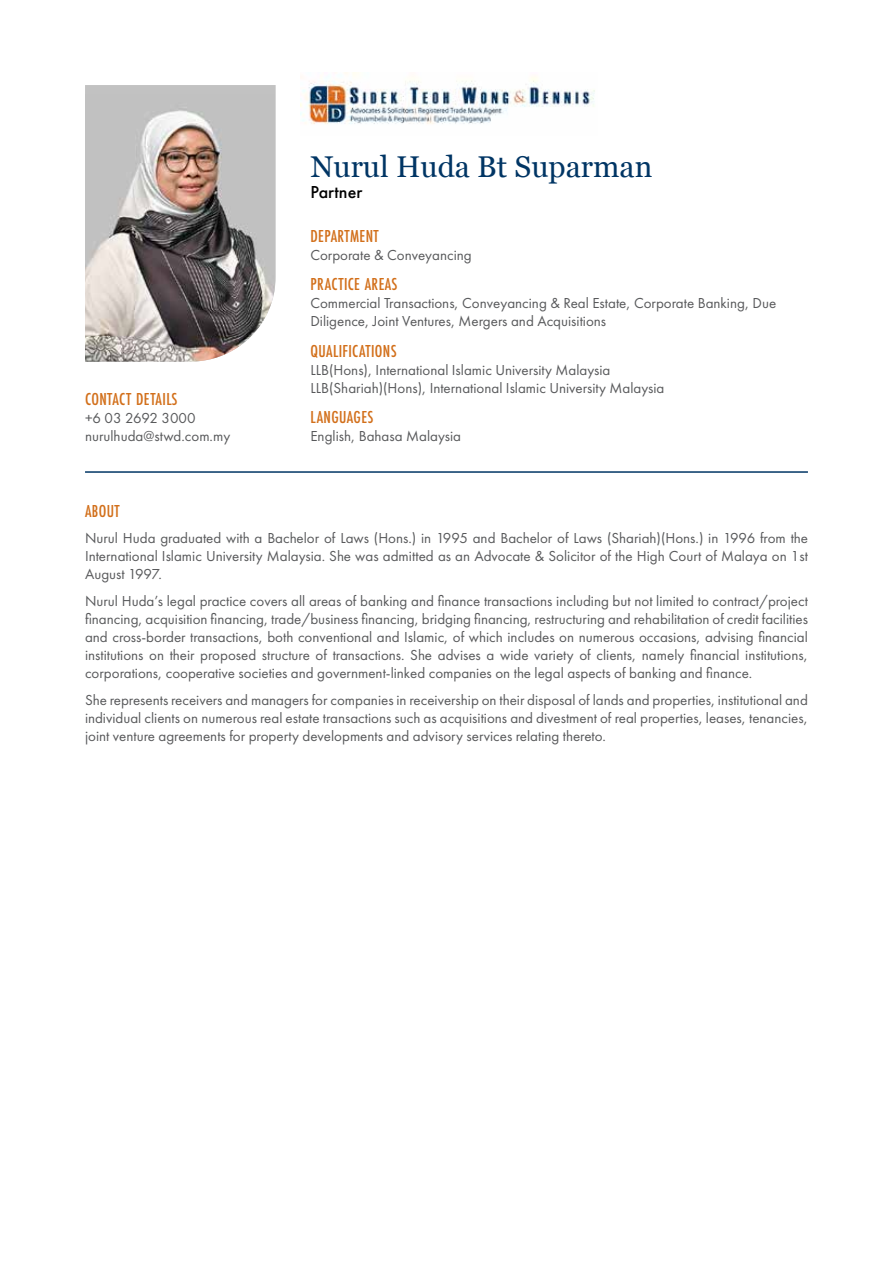
<style>
.page{position:relative;width:893px;height:1263px;background:#fff}
.page>*{position:absolute;margin:0;border:0;box-sizing:border-box;transform-origin:0 0}
.t1{font:30px "Georgia";color:#003564}
.t2{font:500 18px "Futura Condensed PT";letter-spacing:.02em;color:#d26f1a}
.t3{font:500 18px "Futura PT";color:#000}
.t4{font:15px/18px "Futura PT";color:#58595b}
</style>
<div class="page">
<svg style="left:85px;top:85px;width:191px;height:208px;background:#c4c4c4"></svg>
<img style="left:85px;top:94px;width:189px;height:268px">
<hr style="left:85px;top:471px;width:723px;height:2px;background:#003564">
<img style="left:301px;top:72px;width:294px;height:52px">
<p class="t2" style="left:85px;top:389px;width:94px">CONTACT DETAILS</p>
<p class="t4" style="left:85px;top:409px;width:147px">+6 03 2692 3000 nurulhuda@stwd.com.my</p>
<p class="t2" style="left:85px;top:500px;width:36px">ABOUT</p>
<h1 class="t1" style="left:310px;top:144px;width:343px">Nurul Huda Bt Suparman</h1>
<p class="t3" style="left:310px;top:181px;width:53px">Partner</p>
<p class="t2" style="left:310px;top:225px;width:70px">DEPARTMENT</p>
<p class="t4" style="left:310px;top:245px;width:163px">Corporate &amp; Conveyancing</p>
<p class="t2" style="left:310px;top:274px;width:88px">PRACTICE AREAS</p>
<p class="t4" style="left:310px;top:294px;width:467px">Commercial Transactions, Conveyancing &amp; Real Estate, Corporate Banking, Due<br>Diligence, Joint Ventures, Mergers and Acquisitions</p>
<p class="t2" style="left:310px;top:340px;width:88px">QUALIFICATIONS</p>
<p class="t4" style="left:310px;top:361px;width:356px">LLB(Hons), International Islamic University Malaysia<br>LLB(Shariah)(Hons), International Islamic University Malaysia</p>
<p class="t2" style="left:310px;top:407px;width:64px">LANGUAGES</p>
<p class="t4" style="left:310px;top:427px;width:152px">English, Bahasa Malaysia</p>
<p class="t4" style="left:85px;top:529px;width:724px;text-align:justify">Nurul Huda graduated with a Bachelor of Laws (Hons.) in 1995 and Bachelor of Laws (Shariah)(Hons.) in 1996 from the International Islamic University Malaysia. She was admitted as an Advocate &amp; Solicitor of the High Court of Malaya on 1st August 1997.</p>
<p class="t4" style="left:85px;top:592px;width:724px;text-align:justify">Nurul Huda’s legal practice covers all areas of banking and finance transactions including but not limited to contract/project financing, acquisition financing, trade/business financing, bridging financing, restructuring and rehabilitation of credit facilities and cross-border transactions, both conventional and Islamic, of which includes on numerous occasions, advising financial institutions on their proposed structure of transactions. She advises a wide variety of clients, namely financial institutions, corporations, cooperative societies and government-linked companies on the legal aspects of banking and finance.</p>
<p class="t4" style="left:85px;top:691px;width:724px;text-align:justify">She represents receivers and managers for companies in receivership on their disposal of lands and properties, institutional and individual clients on numerous real estate transactions such as acquisitions and divestment of real properties, leases, tenancies, joint venture agreements for property developments and advisory services relating thereto.</p>
</div>
